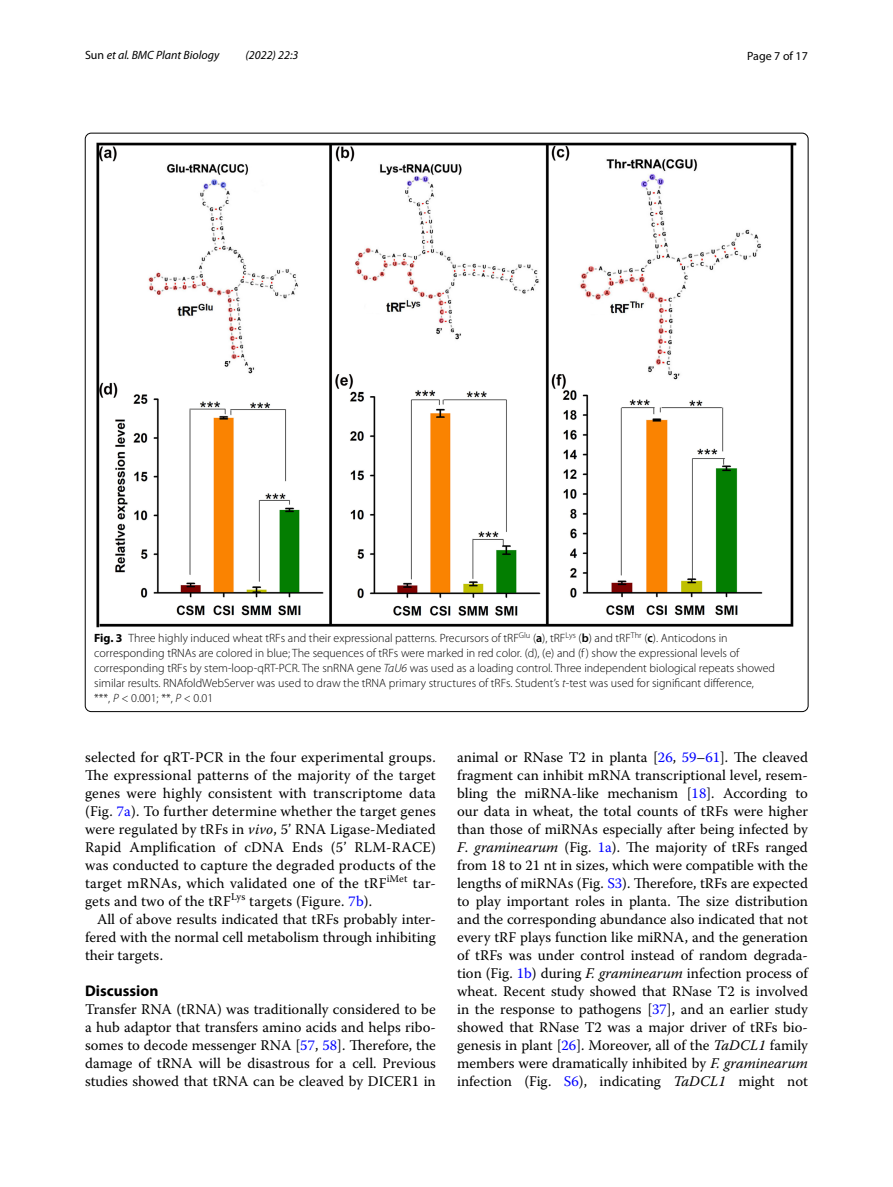
<style>
.page{position:relative;width:893px;height:1187px;background:#fff}
.page>*{position:absolute;margin:0;border:0;box-sizing:border-box;transform-origin:0 0}
.t1{font:700 15.45px "Myriad Pro";color:#000}
.t2{font:14.7px/18px "Warnock Pro";color:#000;text-align:justify}
.t3{font:300 12px/15px "Myriad Pro";color:#000}
.t4{font:italic 12px "Myriad Pro";color:#000}
.t5{font:12px "Myriad Pro";color:#000}
.s1{font-style:normal}
.s2{font-weight:700}
.s3{font-weight:600}
.s4{font-style:italic}
.s5{color:#00f}
</style>
<div class="page">
<img style="left:96px;top:142px;width:701px;height:485px">
<p class="t4" style="left:85px;top:48px;width:136px"><span class="s1">Sun</span> et al. BMC Plant Biology</p>
<p class="t4" style="left:246px;top:48px;width:54px">(2022) 22:3</p>
<p class="t5" style="left:747px;top:48px;width:62px">Page 7 of 17</p>
<p class="t3" style="left:94px;top:631px;width:682px"><span class="s2">Fig. 3</span> Three highly induced wheat tRFs and their expressional patterns. Precursors of tRF<sup>Glu</sup> (<span class="s3">a</span>), tRF<sup>Lys</sup> (<span class="s3">b</span>) and tRF<sup>Thr</sup> (<span class="s3">c</span>). Anticodons in corresponding tRNAs are colored in blue; The sequences of tRFs were marked in red color. (d), (e) and (f ) show the expressional levels of corresponding tRFs by stem-loop-qRT-PCR. The snRNA gene <span class="s4">TaU6</span> was used as a loading control. Three independent biological repeats showed similar results. RNAfoldWebServer was used to draw the tRNA primary structures of tRFs. Student’s <span class="s4">t</span>-test was used for significant difference,<br>***, <span class="s4">P</span> &lt; 0.001; **, <span class="s4">P</span> &lt; 0.01</p>
<p class="t2" style="left:85px;top:747px;width:352px">selected for qRT-PCR in the four experimental groups.<br>The expressional patterns of the majority of the target genes were highly consistent with transcriptome data (Fig. <span class="s5">7a</span>). To further determine whether the target genes were regulated by tRFs in <span class="s4">vivo</span>, 5’ RNA Ligase-Mediated Rapid Amplification of cDNA Ends (5’ RLM-RACE) was conducted to capture the degraded products of the target mRNAs, which validated one of the tRF<sup>iMet</sup> tar&shy;gets and two of the tRF<sup>Lys</sup> targets (Figure. <span class="s5">7b</span>).</p>
<p class="t2" style="left:85px;top:909px;width:352px;text-indent:12px">All of above results indicated that tRFs probably inter&shy;fered with the normal cell metabolism through inhibiting their targets.</p>
<p class="t1" style="left:85px;top:980px;width:75px">Discussion</p>
<p class="t2" style="left:85px;top:999px;width:352px">Transfer RNA (tRNA) was traditionally considered to be a hub adaptor that transfers amino acids and helps ribo&shy;somes to decode messenger RNA [<span class="s5">57</span>, <span class="s5">58</span>]. Therefore, the damage of tRNA will be disastrous for a cell. Previous studies showed that tRNA can be cleaved by DICER1 in</p>
<p class="t2" style="left:457px;top:747px;width:352px">animal or RNase T2 in planta [<span class="s5">26</span>, <span class="s5">59</span>–<span class="s5">61</span>]. The cleaved fragment can inhibit mRNA transcriptional level, resem&shy;bling the miRNA-like mechanism [<span class="s5">18</span>]. According to our data in wheat, the total counts of tRFs were higher than those of miRNAs especially after being infected by <span class="s4">F</span>. <span class="s4">graminearum</span> (Fig. <span class="s5">1a</span>). The majority of tRFs ranged from 18 to 21 nt in sizes, which were compatible with the lengths of miRNAs (Fig. <span class="s5">S3</span>). Therefore, tRFs are expected to play important roles in planta. The size distribution and the corresponding abundance also indicated that not every tRF plays function like miRNA, and the generation of tRFs was under control instead of random degrada&shy;tion (Fig. <span class="s5">1b</span>) during <span class="s4">F. graminearum</span> infection process of wheat. Recent study showed that RNase T2 is involved in the response to pathogens [<span class="s5">37</span>], and an earlier study showed that RNase T2 was a major driver of tRFs bio&shy;genesis in plant [<span class="s5">26</span>]. Moreover, all of the <span class="s4">TaDCL1</span> family members were dramatically inhibited by <span class="s4">F. graminearum </span>infection (Fig. <span class="s5">S6</span>), indicating <span class="s4">TaDCL1</span> might not</p>
</div>
